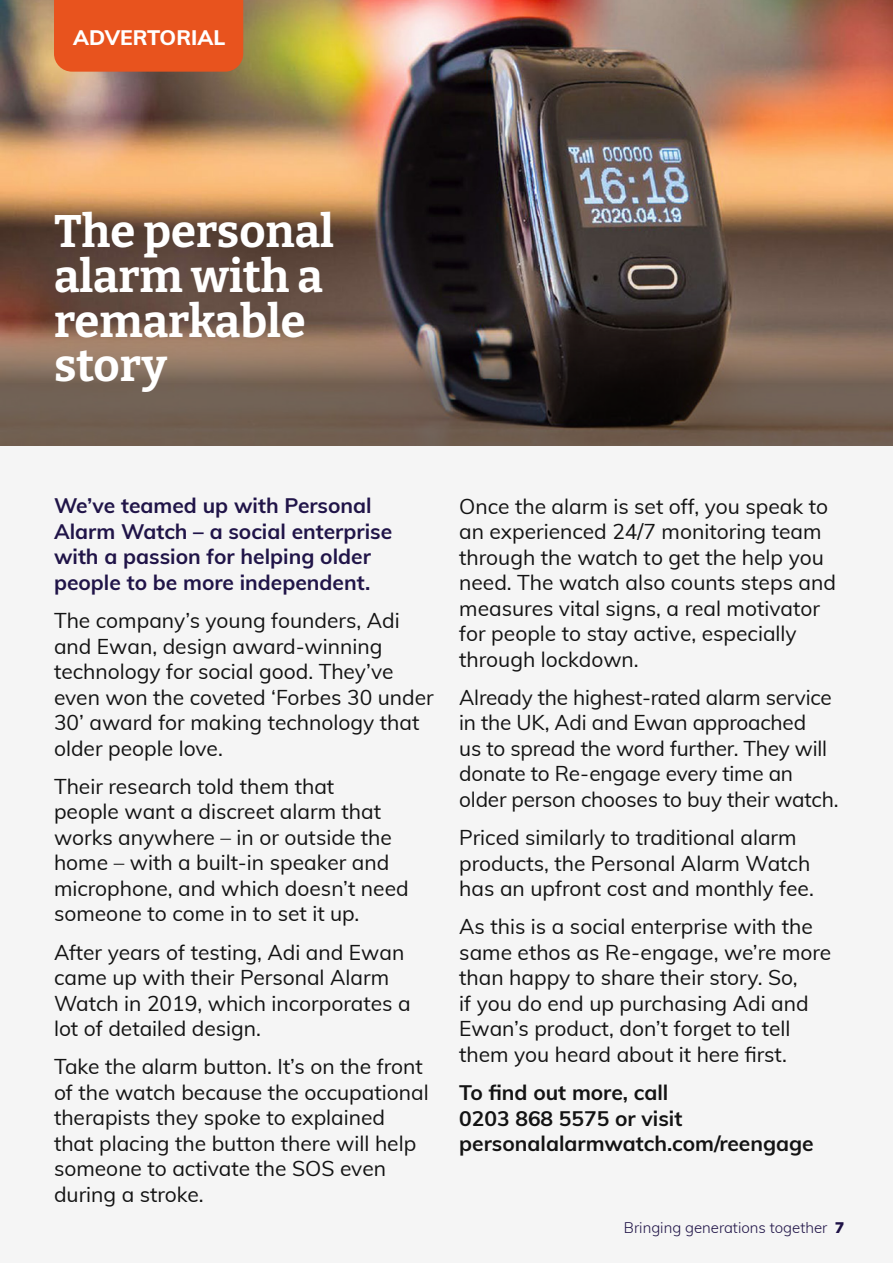
<style>
.page{position:relative;width:893px;height:1263px;background:#fff}
.page>*{position:absolute;margin:0;border:0;box-sizing:border-box;transform-origin:0 0}
.t1{font:700 45.45px/44.7px "Bitter";color:#fff}
.Body{font:21px/25.5px "Muli";color:#131313}
.Body-2{font:700 21px/25.5px "Muli";color:#201448}
.Body-3{font:700 21px/25.5px "Muli";color:#131313}
.Body-4{font:800 21px "Muli";color:#fff}
.t2{font:300 15px "Muli";color:#1e1246}
.s1{font-weight:900}
</style>
<div class="page">
<img style="left:0;top:0;width:893px;height:302px">
<svg style="left:0;top:302px;width:893px;height:144px"></svg>
<div style="left:54px;top:0;width:189px;height:72px;background:#e8531e"></div>
<div style="left:0;top:446px;width:893px;height:817px;background:#f5f5f5"></div>
<p class="Body-4" style="left:73px;top:22px;width:154px">ADVERTORIAL</p>
<p class="t1" style="left:54px;top:208px;width:282px">The personal alarm with a remarkable story</p>
<p class="Body-2" style="left:54px;top:492px;width:340px">We’ve teamed up with Personal<br>Alarm Watch – a social enterprise with a passion for helping older people to be more independent.</p>
<p class="Body" style="left:54px;top:607px;width:381px">The company’s young founders, Adi and Ewan, design award-winning technology for social good. They’ve even won the coveted ‘Forbes 30 under<br>30’ award for making technology that older people love.</p>
<p class="Body" style="left:54px;top:772px;width:356px">Their research told them that<br>people want a discreet alarm that works anywhere – in or outside the home – with a built-in speaker and microphone, and which doesn’t need someone to come in to set it up.</p>
<p class="Body" style="left:54px;top:938px;width:358px">After years of testing, Adi and Ewan came up with their Personal Alarm<br>Watch in 2019, which incorporates a lot of detailed design.</p>
<p class="Body" style="left:54px;top:1053px;width:376px">Take the alarm button. It’s on the front of the watch because the occupational therapists they spoke to explained that placing the button there will help someone to activate the SOS even during a stroke.</p>
<p class="Body" style="left:459px;top:492px;width:378px">Once the alarm is set off, you speak to an experienced 24/7 monitoring team through the watch to get the help you need. The watch also counts steps and measures vital signs, a real motivator for people to stay active, especially through lockdown.</p>
<p class="Body" style="left:459px;top:683px;width:381px">Already the highest-rated alarm service in the UK, Adi and Ewan approached<br>us to spread the word further. They will donate to Re-engage every time an older person chooses to buy their watch.</p>
<p class="Body" style="left:459px;top:824px;width:356px">Priced similarly to traditional alarm products, the Personal Alarm Watch has an upfront cost and monthly fee.</p>
<p class="Body" style="left:459px;top:913px;width:374px">As this is a social enterprise with the same ethos as Re-engage, we’re more than happy to share their story. So,<br>if you do end up purchasing Adi and Ewan’s product, don’t forget to tell them you heard about it here first.</p>
<p class="Body-3" style="left:459px;top:1079px;width:356px">To find out more, call<br>0203 868 5575 or visit personalalarmwatch.com/reengage</p>
<p class="t2" style="left:624px;top:1217px;width:222px">Bringing generations together <span class="s1">7</span></p>
</div>
